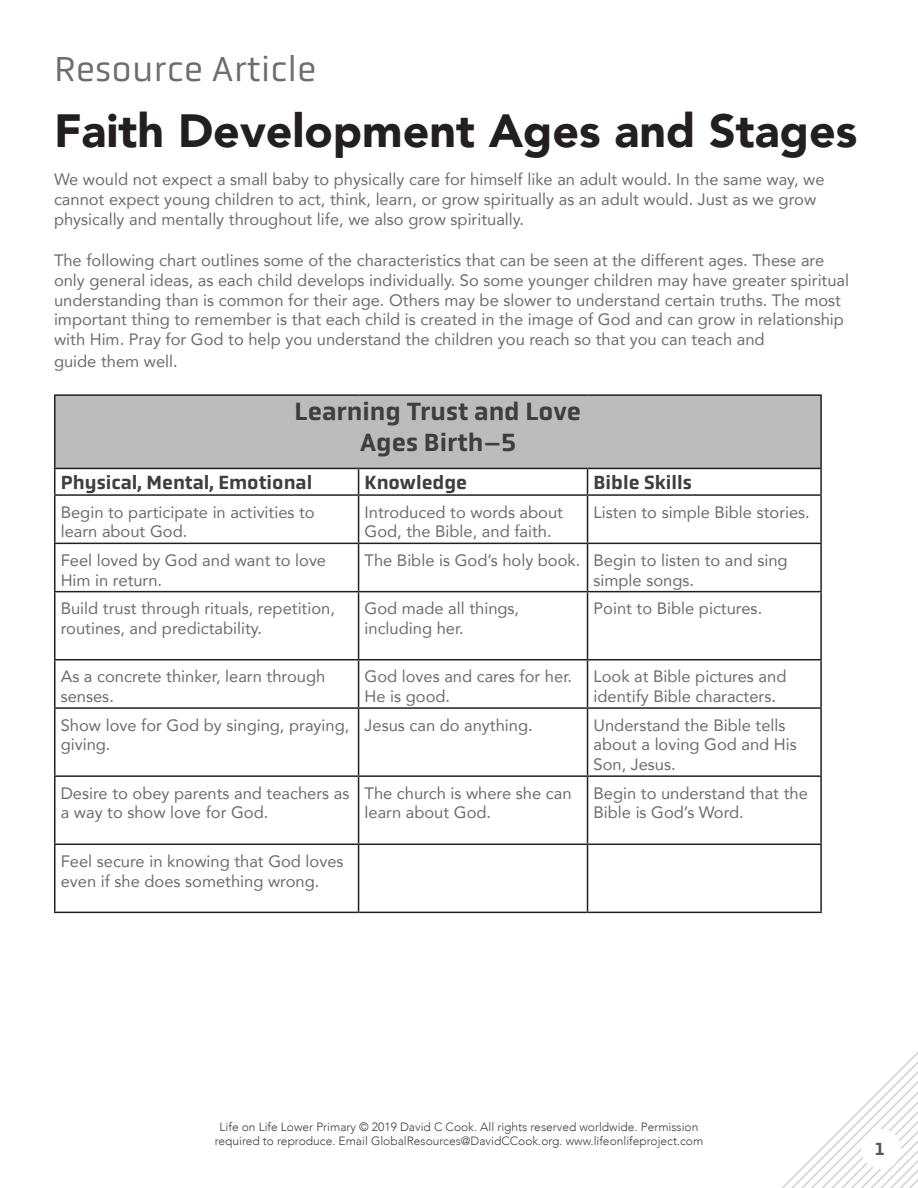
<style>
.page{position:relative;width:918px;height:1188px;background:#fff}
.page>*{position:absolute;margin:0;border:0;box-sizing:border-box;transform-origin:0 0}
.t1{font:900 46.5px "Avenir";color:#231f20}
.t2{font:36px "Obvia";color:#6c6d70}
.t3{font:500 25.5px "Obvia";color:#3e3e3f}
.t4{font:500 19.5px "Obvia";color:#3e3e3f}
.t5{font:500 18px "Obvia";color:#57585a}
.Paragraphs{font:16.5px/19.8px "Avenir";color:#6c6d70}
.t6{font:300 12px/14.4px "Avenir";color:#3e3e3f;text-align:center}
</style>
<div class="page">
<svg style="left:782px;top:1052px;width:136px;height:136px"></svg>
<div style="left:861px;top:1129px;width:40px;height:40px;background:#fff;border-radius:50%"></div>
<div style="left:55px;top:395px;width:766px;height:73px;background:#bdbcbc"></div>
<svg style="left:56px;top:496px;width:302px;height:416px"></svg>
<svg style="left:588px;top:496px;width:232px;height:416px"></svg>
<hr style="left:54px;top:394px;width:305px;height:2px;background:#231f20">
<hr style="left:54px;top:396px;width:2px;height:72px;background:#231f20">
<hr style="left:359px;top:394px;width:229px;height:2px;background:#231f20">
<hr style="left:588px;top:394px;width:234px;height:2px;background:#231f20">
<hr style="left:820px;top:396px;width:2px;height:72px;background:#231f20">
<hr style="left:54px;top:468px;width:305px;height:1px;background:#231f20">
<hr style="left:54px;top:469px;width:2px;height:25px;background:#231f20">
<hr style="left:359px;top:468px;width:229px;height:1px;background:#231f20">
<svg style="left:358px;top:469px;width:1px;height:25px"></svg>
<hr style="left:588px;top:468px;width:234px;height:1px;background:#231f20">
<svg style="left:587px;top:469px;width:1px;height:25px"></svg>
<hr style="left:820px;top:469px;width:2px;height:25px;background:#231f20">
<hr style="left:54px;top:494px;width:305px;height:2px;background:#231f20">
<hr style="left:54px;top:496px;width:2px;height:47px;background:#231f20">
<hr style="left:359px;top:494px;width:229px;height:2px;background:#231f20">
<hr style="left:358px;top:496px;width:1px;height:47px;background:#231f20">
<hr style="left:588px;top:494px;width:234px;height:2px;background:#231f20">
<hr style="left:587px;top:496px;width:1px;height:47px;background:#231f20">
<hr style="left:820px;top:496px;width:2px;height:47px;background:#231f20">
<hr style="left:54px;top:543px;width:305px;height:1px;background:#231f20">
<hr style="left:54px;top:544px;width:2px;height:47px;background:#231f20">
<hr style="left:359px;top:543px;width:229px;height:1px;background:#231f20">
<hr style="left:358px;top:544px;width:1px;height:47px;background:#231f20">
<hr style="left:588px;top:543px;width:234px;height:1px;background:#231f20">
<hr style="left:587px;top:544px;width:1px;height:47px;background:#231f20">
<hr style="left:820px;top:544px;width:2px;height:47px;background:#231f20">
<hr style="left:54px;top:591px;width:305px;height:1px;background:#231f20">
<hr style="left:54px;top:592px;width:2px;height:67px;background:#231f20">
<hr style="left:359px;top:591px;width:229px;height:1px;background:#231f20">
<hr style="left:358px;top:592px;width:1px;height:67px;background:#231f20">
<hr style="left:588px;top:591px;width:234px;height:1px;background:#231f20">
<hr style="left:587px;top:592px;width:1px;height:67px;background:#231f20">
<hr style="left:820px;top:592px;width:2px;height:67px;background:#231f20">
<hr style="left:54px;top:659px;width:305px;height:2px;background:#231f20">
<hr style="left:54px;top:661px;width:2px;height:46px;background:#231f20">
<hr style="left:359px;top:659px;width:229px;height:2px;background:#231f20">
<hr style="left:358px;top:661px;width:1px;height:46px;background:#231f20">
<hr style="left:588px;top:659px;width:234px;height:2px;background:#231f20">
<hr style="left:587px;top:661px;width:1px;height:46px;background:#231f20">
<hr style="left:820px;top:661px;width:2px;height:46px;background:#231f20">
<hr style="left:54px;top:707px;width:305px;height:2px;background:#231f20">
<hr style="left:54px;top:709px;width:2px;height:66px;background:#231f20">
<hr style="left:359px;top:707px;width:229px;height:2px;background:#231f20">
<hr style="left:358px;top:709px;width:1px;height:66px;background:#231f20">
<hr style="left:588px;top:707px;width:234px;height:2px;background:#231f20">
<hr style="left:587px;top:709px;width:1px;height:66px;background:#231f20">
<hr style="left:820px;top:709px;width:2px;height:66px;background:#231f20">
<hr style="left:54px;top:775px;width:305px;height:2px;background:#231f20">
<hr style="left:54px;top:777px;width:2px;height:67px;background:#231f20">
<hr style="left:359px;top:775px;width:229px;height:2px;background:#231f20">
<hr style="left:358px;top:777px;width:1px;height:67px;background:#231f20">
<hr style="left:588px;top:775px;width:234px;height:2px;background:#231f20">
<hr style="left:587px;top:777px;width:1px;height:67px;background:#231f20">
<hr style="left:820px;top:777px;width:2px;height:67px;background:#231f20">
<hr style="left:54px;top:844px;width:305px;height:1px;background:#231f20">
<hr style="left:54px;top:845px;width:2px;height:67px;background:#231f20">
<hr style="left:359px;top:844px;width:229px;height:1px;background:#231f20">
<hr style="left:358px;top:845px;width:1px;height:67px;background:#231f20">
<hr style="left:588px;top:844px;width:234px;height:1px;background:#231f20">
<hr style="left:587px;top:845px;width:1px;height:67px;background:#231f20">
<hr style="left:820px;top:845px;width:2px;height:67px;background:#231f20">
<hr style="left:54px;top:912px;width:305px;height:1px;background:#231f20">
<hr style="left:359px;top:912px;width:229px;height:1px;background:#231f20">
<hr style="left:588px;top:912px;width:234px;height:1px;background:#231f20">
<p class="t2" style="left:54px;top:48px;width:264px">Resource Article</p>
<p class="t1" style="left:54px;top:91px;width:805px">Faith Development Ages and Stages</p>
<p class="Paragraphs" style="left:54px;top:169px;width:772px">We would not expect a small baby to physically care for himself like an adult would. In the same way, we cannot expect young children to act, think, learn, or grow spiritually as an adult would. Just as we grow physically and mentally throughout life, we also grow spiritually.</p>
<p class="Paragraphs" style="left:54px;top:250px;width:797px">The following chart outlines some of the characteristics that can be seen at the different ages. These are only general ideas, as each child develops individually. So some younger children may have greater spiritual understanding than is common for their age. Others may be slower to understand certain truths. The most important thing to remember is that each child is created in the image of God and can grow in relationship with Him. Pray for God to help you understand the children you reach so that you can teach and</p>
<p class="Paragraphs" style="left:54px;top:351px;width:125px">guide them well.</p>
<p class="t3" style="left:295px;top:396px;width:288px">Learning Trust and Love</p>
<p class="t3" style="left:360px;top:427px;width:158px">Ages Birth–5</p>
<p class="t4" style="left:61px;top:471px;width:253px">Physical, Mental, Emotional</p>
<p class="t4" style="left:365px;top:471px;width:104px">Knowledge</p>
<p class="t4" style="left:594px;top:471px;width:100px">Bible Skills</p>
<p class="Paragraphs" style="left:61px;top:501px;width:256px">Begin to participate in activities to learn about God.</p>
<p class="Paragraphs" style="left:365px;top:501px;width:200px">Introduced to words about<br>God, the Bible, and faith.</p>
<p class="Paragraphs" style="left:594px;top:501px;width:218px">Listen to simple Bible stories.</p>
<p class="Paragraphs" style="left:61px;top:550px;width:267px">Feel loved by God and want to love<br>Him in return.</p>
<p class="Paragraphs" style="left:365px;top:550px;width:217px">The Bible is God’s holy book.</p>
<p class="Paragraphs" style="left:594px;top:550px;width:196px">Begin to listen to and sing simple songs.</p>
<p class="Paragraphs" style="left:61px;top:598px;width:276px">Build trust through rituals, repetition, routines, and predictability.</p>
<p class="Paragraphs" style="left:365px;top:598px;width:156px">God made all things, including her.</p>
<p class="Paragraphs" style="left:594px;top:598px;width:170px">Point to Bible pictures.</p>
<p class="Paragraphs" style="left:61px;top:666px;width:266px">As a concrete thinker, learn through senses.</p>
<p class="Paragraphs" style="left:365px;top:666px;width:209px">God loves and cares for her.<br>He is good.</p>
<p class="Paragraphs" style="left:594px;top:666px;width:194px">Look at Bible pictures and identify Bible characters.</p>
<p class="Paragraphs" style="left:61px;top:714px;width:290px">Show love for God by singing, praying, giving.</p>
<p class="Paragraphs" style="left:365px;top:714px;width:170px">Jesus can do anything.</p>
<p class="Paragraphs" style="left:594px;top:714px;width:205px">Understand the Bible tells about a loving God and His<br>Son, Jesus.</p>
<p class="Paragraphs" style="left:61px;top:783px;width:290px">Desire to obey parents and teachers as a way to show love for God.</p>
<p class="Paragraphs" style="left:365px;top:783px;width:209px">The church is where she can learn about God.</p>
<p class="Paragraphs" style="left:594px;top:783px;width:216px">Begin to understand that the<br>Bible is God’s Word.</p>
<p class="Paragraphs" style="left:61px;top:851px;width:284px">Feel secure in knowing that God loves even if she does something wrong.</p>
<p class="t6" style="left:215px;top:1119px;width:490px">Life on Life Lower Primary © 2019 David C Cook. All rights reserved worldwide. Permission required to reproduce. Email GlobalResources@DavidCCook.org. www.lifeonlifeproject.com</p>
<p class="t5" style="left:875px;top:1138px;width:12px">1</p>
</div>
